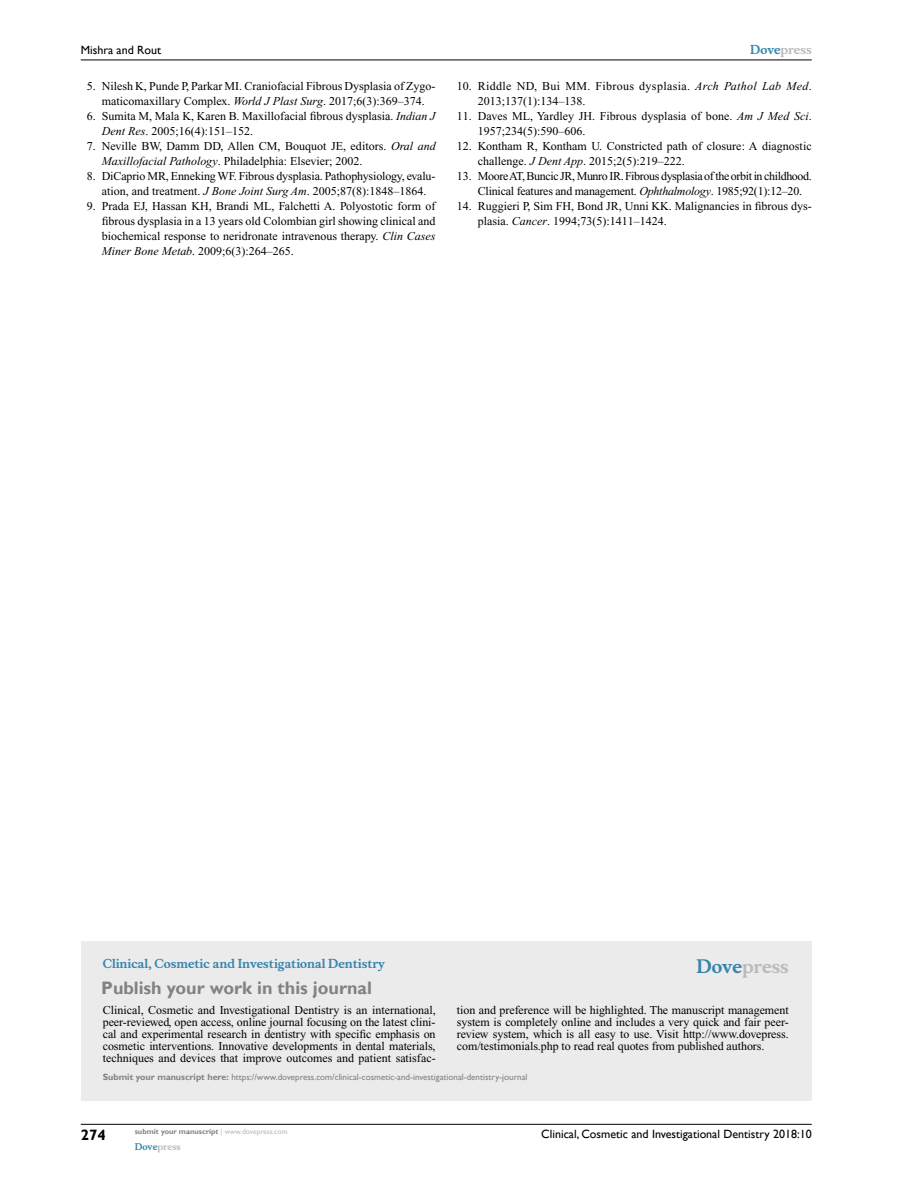
<style>
.page{position:relative;width:918px;height:1188px;background:#fff}
.page>*{position:absolute;margin:0;border:0;box-sizing:border-box;transform-origin:0 0}
.t1{font:700 18px "Gill Sans";color:#808285}
.t2{font:700 18px "Musee";color:#b8babc}
.t3{font:700 15px "Gill Sans";color:#000}
.t4{font:12px/15px "Times New Roman";color:#000}
.t5{font:12px/15px "Times New Roman";letter-spacing:-.03em;color:#000}
.t6{font:12px/15px "Times New Roman";letter-spacing:.03em;color:#000}
.t7{font:12px "Gill Sans";color:#000}
.t8{font:700 12px "Musee";color:#3785ad}
.t9{font:700 12px "Musee";color:#b8babc}
.t10{font:9px "Gill Sans";color:#808285}
.t11{font:700 9px "Musee";color:#b8babc}
.t12{font:700 7.5px "Gill Sans";color:#808285}
.s1{font-style:italic}
.s2{color:#3785ad}
.s3{font-weight:700}
.s4{font-weight:400;color:#b8babc}
</style>
<div class="page">
<div style="left:81px;top:941px;width:731px;height:160px;background:#ebebec"></div>
<hr style="left:81px;top:1124px;width:731px;height:1px;background:#000">
<hr style="left:81px;top:60px;width:731px;height:1px;background:#000">
<p class="t7" style="left:81px;top:43px;width:82px">Mishra and Rout</p>
<p class="t4" style="left:87px;top:79px;width:350px;text-align:center">5. Nilesh K, Punde P, Parkar MI. Craniofacial Fibrous Dysplasia of Zygo&shy;maticomaxillary Complex. <span class="s1">World J Plast Surg</span>. 2017;6(3):369–374.</p>
<p class="t4" style="left:102px;top:109px;width:335px;text-indent:-15px">6. Sumita M, Mala K, Karen B. Maxillofacial fibrous dysplasia. <span class="s1">Indian J<br>Dent Res</span>. 2005;16(4):151–152.</p>
<p class="t4" style="left:102px;top:139px;width:336px;text-indent:-15px">7. Neville BW, Damm DD, Allen CM, Bouquot JE, editors. <span class="s1">Oral and<br>Maxillofacial Pathology</span>. Philadelphia: Elsevier; 2002.</p>
<p class="t4" style="left:87px;top:169px;width:350px;text-align:center">8. DiCaprio MR, Enneking WF. Fibrous dysplasia. Pathophysiology, evalu&shy;ation, and treatment. <span class="s1">J Bone Joint Surg Am</span>. 2005;87(8):1848–1864.</p>
<p class="t4" style="left:102px;top:199px;width:335px;text-align:justify;text-indent:-15px">9. Prada EJ, Hassan KH, Brandi ML, Falchetti A. Polyostotic form of fibrous dysplasia in a 13 years old Colombian girl showing clinical and biochemical response to neridronate intravenous therapy. <span class="s1">Clin Cases Miner Bone Metab</span>. 2009;6(3):264–265.</p>
<p class="t9" style="left:750px;top:43px;width:63px"><span class="s2">Dove</span>press</p>
<p class="t6" style="left:478px;top:79px;width:335px;text-indent:-21px">10. Riddle ND, Bui MM. Fibrous dysplasia. <span class="s1">Arch Pathol Lab Med</span>.<br>2013;137(1):134–138.</p>
<p class="t4" style="left:478px;top:109px;width:336px;text-indent:-21px">11. Daves ML, Yardley JH. Fibrous dysplasia of bone. <span class="s1">Am J Med Sci</span>.<br>1957;234(5):590–606.</p>
<p class="t4" style="left:478px;top:139px;width:335px;text-indent:-21px">12. Kontham R, Kontham U. Constricted path of closure: A diagnostic challenge. <span class="s1">J Dent App</span>. 2015;2(5):219–222.</p>
<p class="t5" style="left:478px;top:169px;width:336px;text-indent:-21px">13. Moore AT, Buncic JR, Munro IR. Fibrous dysplasia of the orbit in childhood.<br>Clinical features and management. <span class="s1">Ophthalmology</span>. 1985;92(1):12–20.</p>
<p class="t4" style="left:478px;top:199px;width:335px;text-indent:-21px">14. Ruggieri P, Sim FH, Bond JR, Unni KK. Malignancies in fibrous dys&shy;plasia. <span class="s1">Cancer</span>. 1994;73(5):1411–1424.</p>
<p class="t8" style="left:103px;top:956px;width:284px">Clinical, Cosmetic and Investigational Dentistry</p>
<h1 class="t1" style="left:101px;top:977px;width:272px">Publish your work in this journal</h1>
<h1 class="t2" style="left:697px;top:955px;width:94px"><span class="s2">Dove</span>press</h1>
<p class="t4" style="left:103px;top:1004px;width:335px;line-height:12px;text-align:justify">Clinical, Cosmetic and Investigational Dentistry is an international, peer-reviewed, open access, online journal focusing on the latest clini&shy;cal and experimental research in dentistry with specific emphasis on cosmetic interventions. Innovative developments in dental materials, techniques and devices that improve outcomes and patient satisfac-</p>
<p class="t4" style="left:457px;top:1004px;width:333px;line-height:12px;text-align:justify">tion and preference will be highlighted. The manuscript management system is completely online and includes a very quick and fair peer&shy;review system, which is all easy to use. Visit http://www.dovepress. com/testimonials.php to read real quotes from published authors.</p>
<p class="t10" style="left:103px;top:1072px;width:426px"><span class="s3">Submit your manuscript here:</span> https://www.dovepress.com/clinical-cosmetic-and-investigational-dentistry-journal</p>
<p class="t3" style="left:81px;top:1126px;width:26px">274</p>
<p class="t12" style="left:135px;top:1127px;width:154px">submit your manuscript <span class="s4">| www.dovepress.com</span></p>
<p class="t11" style="left:135px;top:1141px;width:48px"><span class="s2">Dove</span>press</p>
<p class="t7" style="left:541px;top:1127px;width:272px">Clinical, Cosmetic and Investigational Dentistry 2018:10</p>
</div>
